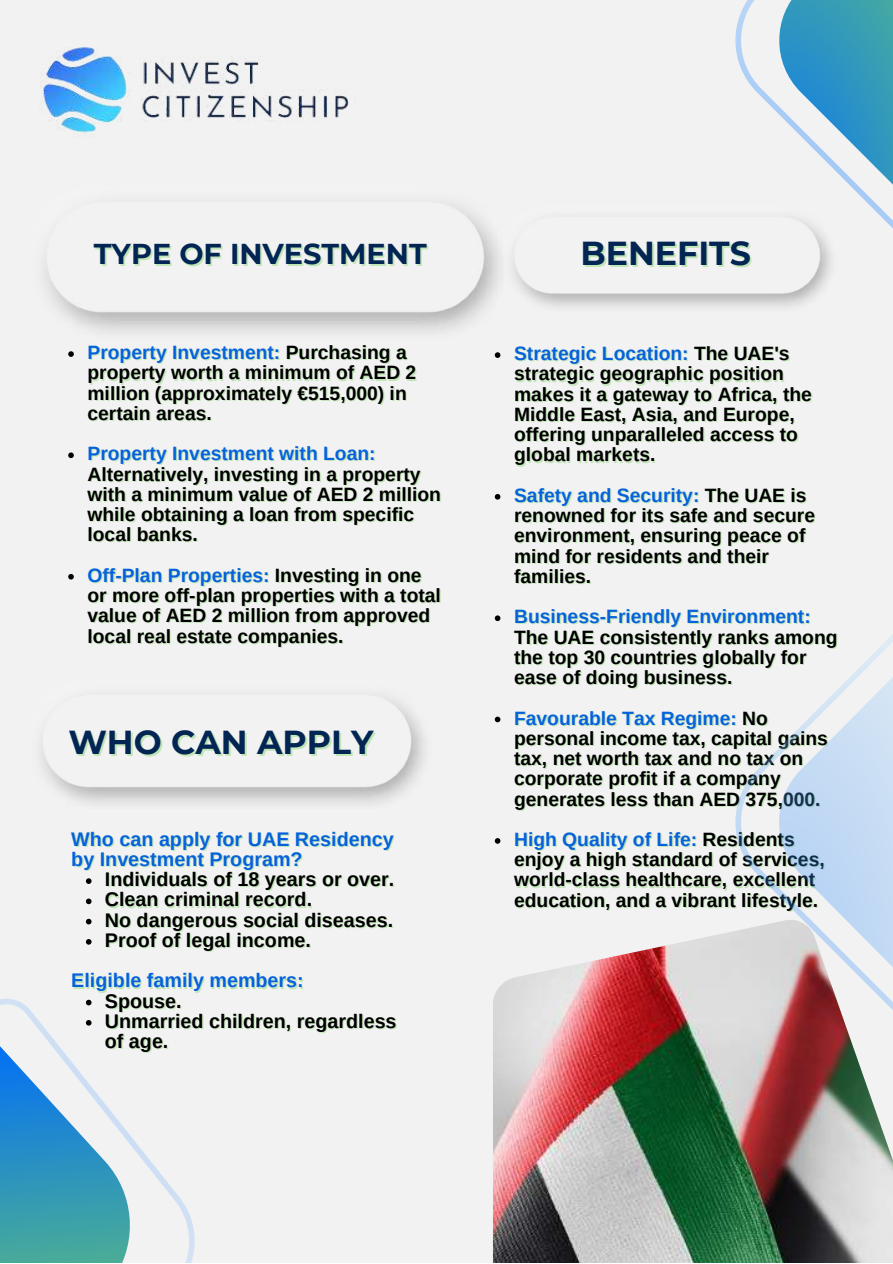
<style>
.page{position:relative;width:893px;height:1264px;background:#fff}
.page>*{position:absolute;margin:0;border:0;box-sizing:border-box;transform-origin:0 0}
.t1{font:700 33.15px "Montserrat";color:#022554}
.t2{font:700 28.65px "Montserrat";color:#022554}
.t3{font:700 19.8px/20.2px "Arimo";color:#000}
.t4{font:700 19.8px/20.2px "Arimo";color:#0662db}
.t5{font:700 19.35px/20.2px "Arimo";color:#000}
.t6{font:700 19.35px "Arimo";color:#0662db}
.s1{color:#0662db}
.s2{color:rgb(120 212 94/.4)}
</style>
<div class="page">
<div style="left:0;top:0;width:892px;height:1262px;background:#f2f2f2"></div>
<img style="left:43px;top:47px;width:306px;height:86px">
<img style="left:44px;top:204px;width:449px;height:128px">
<svg style="left:0;top:998px;width:195px;height:264px"></svg>
<img style="left:493px;top:237px;width:337px;height:70px">
<img style="left:41px;top:697px;width:384px;height:107px">
<svg style="left:494px;top:352px;width:6px;height:6px"></svg>
<svg style="left:494px;top:494px;width:6px;height:5px"></svg>
<svg style="left:494px;top:615px;width:6px;height:6px"></svg>
<svg style="left:494px;top:716px;width:6px;height:6px"></svg>
<svg style="left:494px;top:838px;width:6px;height:5px"></svg>
<svg style="left:733px;top:0;width:159px;height:267px"></svg>
<img style="left:493px;top:931px;width:399px;height:331px">
<svg style="left:735px;top:635px;width:157px;height:382px"></svg>
<svg style="left:772px;top:648px;width:120px;height:347px"></svg>
<svg style="left:86px;top:878px;width:5px;height:6px"></svg>
<svg style="left:86px;top:898px;width:5px;height:6px"></svg>
<svg style="left:86px;top:918px;width:5px;height:6px"></svg>
<svg style="left:86px;top:939px;width:5px;height:5px"></svg>
<svg style="left:86px;top:999px;width:5px;height:6px"></svg>
<svg style="left:0;top:1020px;width:138px;height:242px"></svg>
<svg style="left:68px;top:351px;width:6px;height:6px"></svg>
<svg style="left:68px;top:452px;width:6px;height:6px"></svg>
<svg style="left:68px;top:574px;width:6px;height:5px"></svg>
<h2 class="t2" style="left:94px;top:236px;width:334px">TYPE OF INVESTMENT</h2>
<p class="t5" style="left:87px;top:342px;width:330px"><span class="s1">Property Investment:</span> Purchasing a property worth a minimum of AED 2 million (approximately €515,000) in certain areas.</p>
<p class="t6" style="left:87px;top:443px;width:289px">Property Investment with Loan:</p>
<p class="t5" style="left:87px;top:464px;width:355px">Alternatively, investing in a property with a minimum value of AED 2 million while obtaining a loan from specific local banks.</p>
<p class="t5" style="left:87px;top:565px;width:355px"><span class="s1">Off-Plan Properties:</span> Investing in one or more off-plan properties with a total value of AED 2 million from approved local real estate companies.</p>
<h1 class="t1" style="left:68px;top:722px;width:306px">WHO CAN APPLY</h1>
<p class="t4" style="left:71px;top:828px;width:324px">Who can apply for UAE Residency by Investment Program?</p>
<p class="t3" style="left:105px;top:869px;width:291px">Individuals of 18 years or over.<br>Clean criminal record.<br>No dangerous social diseases.<br>Proof of legal income.</p>
<p class="t4" style="left:71px;top:970px;width:234px">Eligible family members:</p>
<p class="t3" style="left:105px;top:990px;width:293px">Spouse.<br>Unmarried children, regardless of age.</p>
<h1 class="t1" style="left:580px;top:233px;width:172px">BENEFITS</h1>
<p class="t5" style="left:514px;top:343px;width:299px"><span class="s1">Strategic Location:</span> The UAE's strategic geographic position makes it a gateway to Africa, the<br>Middle East, Asia, and Europe, offering unparalleled access to global markets.</p>
<p class="t5" style="left:514px;top:485px;width:302px"><span class="s1">Safety and Security:</span> The UAE is renowned for its safe and secure environment, ensuring peace of mind for residents and their families.</p>
<p class="t6" style="left:514px;top:605px;width:298px">Business-Friendly Environment:</p>
<p class="t5" style="left:514px;top:626px;width:325px">The UAE consistently ranks among the top 30 countries globally for ease of doing business.</p>
<p class="t5" style="left:514px;top:707px;width:315px"><span class="s1">Favourable Tax Regime:</span> <span class="s2">No </span>personal income tax, capital gains tax, net worth tax and no tax on corporate profit if a company generates less than AED 375,000.</p>
<p class="t5" style="left:514px;top:829px;width:312px"><span class="s1">High Quality of Life:</span> Residents enjoy a high standard of services, world-class healthcare, excellent education, and a vibrant lifestyle.</p>
</div>
